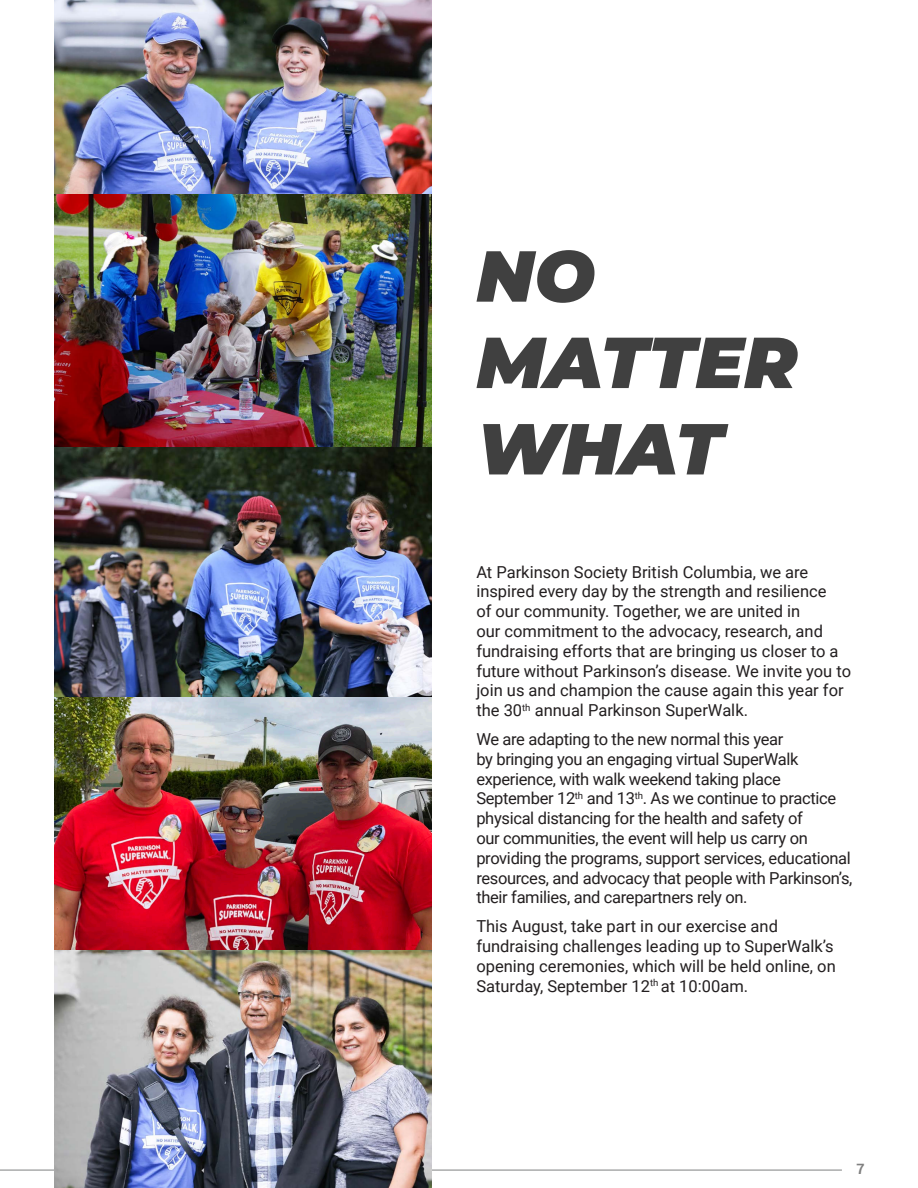
<style>
.page{position:relative;width:918px;height:1188px;background:#fff}
.page>*{position:absolute;margin:0;border:0;box-sizing:border-box;transform-origin:0 0}
.t1{font:italic 900 72px "Montserrat";color:#404040}
.Body_Text{font:16.5px/19.8px "Roboto";color:#231f20}
.Body_Text-2{font:16.5px/19.8px "Roboto";letter-spacing:-.02em;color:#231f20}
.t2{font:700 14.25px "Roboto";color:#808080}
</style>
<div class="page">
<hr style="left:0;top:1170px;width:842px;height:1px;background:#7f8080">
<img style="left:54px;top:0;width:378px;height:1188px">
<p class="t1" style="left:476px;top:222px;width:120px">NO</p>
<p class="t1" style="left:476px;top:308px;width:323px">MATTER</p>
<p class="t1" style="left:476px;top:395px;width:248px">WHAT</p>
<p class="Body_Text" style="left:476px;top:561px;width:376px">At Parkinson Society British Columbia, we are inspired every day by the strength and resilience<br>of our community. Together, we are united in<br>our commitment to the advocacy, research, and fundraising efforts that are bringing us closer to a future without Parkinson’s disease. We invite you to join us and champion the cause again this year for the 30<sup>th</sup> annual Parkinson SuperWalk.</p>
<p class="Body_Text-2" style="left:476px;top:729px;width:378px">We are adapting to the new normal this year<br>by bringing you an engaging virtual SuperWalk experience, with walk weekend taking place September 12<sup>th</sup> and 13<sup>th</sup>. As we continue to practice physical distancing for the health and safety of<br>our communities, the event will help us carry on providing the programs, support services, educational resources, and advocacy that people with Parkinson’s, their families, and carepartners rely on.</p>
<p class="Body_Text" style="left:476px;top:916px;width:361px">This August, take part in our exercise and fundraising challenges leading up to SuperWalk’s opening ceremonies, which will be held online, on Saturday, September 12<sup>th</sup> at 10:00am.</p>
<p class="t2" style="left:856px;top:1159px;width:10px">7</p>
</div>
